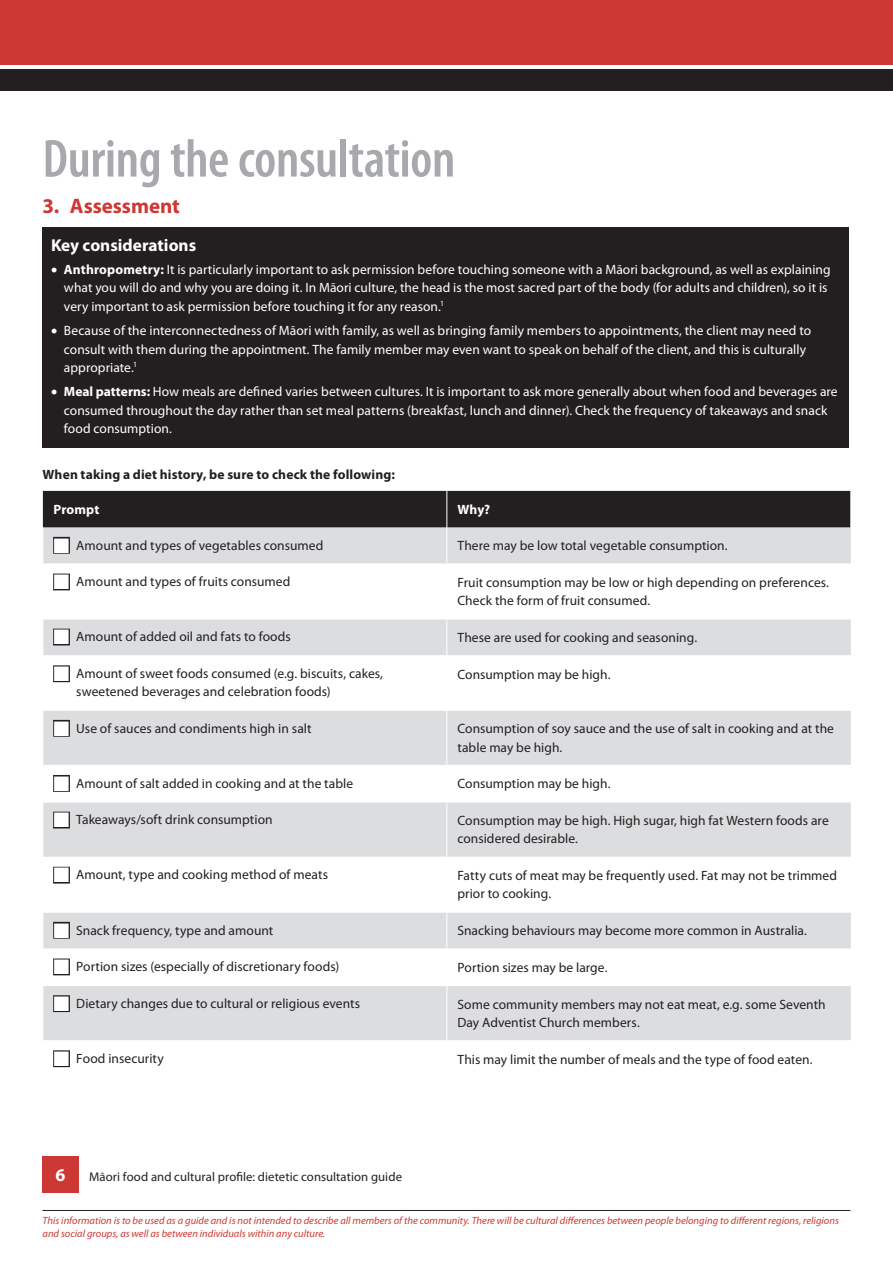
<style>
.page{position:relative;width:893px;height:1263px;background:#fff}
.page>*{position:absolute;margin:0;border:0;box-sizing:border-box;transform-origin:0 0}
.t1{font:600 condensed 54px "Myriad Pro";letter-spacing:-.005em;color:#a8a9ad}
.t2{font:700 21px "Myriad Pro";color:#ce3834}
.t3{font:700 18px "Myriad Pro";color:#fff}
.t4{font:700 17.25px "Myriad Pro";color:#fff}
.t5{font:13.5px/18.3px "Myriad Pro";letter-spacing:.005em;color:#231f20}
.t6{font:13.5px/18.3px "Myriad Pro";letter-spacing:.005em;color:#fff}
.t7{font:700 13.5px "Myriad Pro";letter-spacing:.01em;color:#231f20}
.t8{font:700 13.5px "Myriad Pro";letter-spacing:.01em;color:#fff}
.t9{font:12.75px "Myriad Pro";letter-spacing:.005em;color:#231f20}
.t10{font:italic 10.5px/12.6px "Myriad Pro";color:#ce3834}
.s1{font-weight:700}
.s2{color:#fff}
</style>
<div class="page">
<hr style="left:43px;top:1210px;width:807px;height:1px;background:#231f20">
<div style="left:43px;top:1157px;width:36px;height:36px;background:#ce3834"></div>
<div style="left:0;top:0;width:893px;height:70px;background:#ce3834"></div>
<svg style="left:0;top:65px;width:893px;height:5px;background:#d3d2d2"></svg>
<div style="left:0;top:70px;width:893px;height:21px;background:#231f20"></div>
<div style="left:43px;top:228px;width:806px;height:220px;background:#231f20"></div>
<div style="left:43px;top:491px;width:807px;height:37px;background:#231f20"></div>
<svg style="left:44px;top:528px;width:807px;height:512px;fill:#dcdddf"></svg>
<hr style="left:446px;top:528px;width:1px;height:35px;background:#fff">
<hr style="left:43px;top:563px;width:404px;height:1px;background:#fff">
<hr style="left:447px;top:563px;width:404px;height:1px;background:#fff">
<hr style="left:446px;top:564px;width:1px;height:55px;background:#fff">
<hr style="left:43px;top:619px;width:404px;height:1px;background:#fff">
<hr style="left:447px;top:619px;width:404px;height:1px;background:#fff">
<hr style="left:446px;top:619px;width:1px;height:36px;background:#fff">
<hr style="left:43px;top:655px;width:404px;height:1px;background:#fff">
<hr style="left:447px;top:655px;width:404px;height:1px;background:#fff">
<hr style="left:446px;top:656px;width:1px;height:54px;background:#fff">
<hr style="left:43px;top:710px;width:404px;height:1px;background:#fff">
<hr style="left:447px;top:710px;width:404px;height:1px;background:#fff">
<hr style="left:446px;top:711px;width:1px;height:54px;background:#fff">
<hr style="left:43px;top:765px;width:404px;height:1px;background:#fff">
<hr style="left:447px;top:765px;width:404px;height:1px;background:#fff">
<hr style="left:446px;top:766px;width:1px;height:36px;background:#fff">
<hr style="left:43px;top:802px;width:404px;height:1px;background:#fff">
<hr style="left:447px;top:802px;width:404px;height:1px;background:#fff">
<hr style="left:446px;top:802px;width:1px;height:55px;background:#fff">
<hr style="left:43px;top:857px;width:404px;height:1px;background:#fff">
<hr style="left:447px;top:857px;width:404px;height:1px;background:#fff">
<hr style="left:446px;top:857px;width:1px;height:55px;background:#fff">
<hr style="left:43px;top:912px;width:404px;height:1px;background:#fff">
<hr style="left:447px;top:912px;width:404px;height:1px;background:#fff">
<hr style="left:446px;top:912px;width:1px;height:36px;background:#fff">
<hr style="left:43px;top:948px;width:404px;height:1px;background:#fff">
<hr style="left:447px;top:948px;width:404px;height:1px;background:#fff">
<hr style="left:446px;top:949px;width:1px;height:36px;background:#fff">
<hr style="left:43px;top:985px;width:404px;height:1px;background:#fff">
<hr style="left:447px;top:985px;width:404px;height:1px;background:#fff">
<hr style="left:446px;top:986px;width:1px;height:54px;background:#fff">
<hr style="left:446px;top:491px;width:1px;height:37px;background:#fff">
<div style="left:53px;top:537px;width:17px;height:17px;border:2px solid #231f20"></div>
<div style="left:53px;top:574px;width:17px;height:16px;border:2px solid #231f20"></div>
<div style="left:53px;top:629px;width:17px;height:16px;border:2px solid #231f20"></div>
<div style="left:53px;top:665px;width:17px;height:17px;border:2px solid #231f20"></div>
<div style="left:53px;top:720px;width:17px;height:17px;border:2px solid #231f20"></div>
<div style="left:53px;top:775px;width:17px;height:17px;border:2px solid #231f20"></div>
<div style="left:53px;top:812px;width:17px;height:16px;border:2px solid #231f20"></div>
<div style="left:53px;top:867px;width:17px;height:16px;border:2px solid #231f20"></div>
<div style="left:53px;top:922px;width:17px;height:17px;border:2px solid #231f20"></div>
<div style="left:53px;top:958px;width:17px;height:17px;border:2px solid #231f20"></div>
<div style="left:53px;top:995px;width:17px;height:17px;border:2px solid #231f20"></div>
<div style="left:53px;top:1050px;width:17px;height:17px;border:2px solid #231f20"></div>
<h1 class="t1" style="left:43px;top:125px;width:414px">During the consultation</h1>
<h2 class="t2" style="left:43px;top:193px;width:139px">3. Assessment</h2>
<p class="t4" style="left:51px;top:234px;width:147px">Key considerations</p>
<p class="t6" style="left:64px;top:260px;width:768px;text-indent:-13px">• <span class="s1">Anthropometry:</span> It is particularly important to ask permission before touching someone with a Māori background, as well as explaining what you will do and why you are doing it. In Māori culture, the head is the most sacred part of the body (for adults and children), so it is very important to ask permission before touching it for any reason.<sup>1</sup></p>
<p class="t6" style="left:64px;top:321px;width:749px;text-indent:-13px">• Because of the interconnectedness of Māori with family, as well as bringing family members to appointments, the client may need to consult with them during the appointment. The family member may even want to speak on behalf of the client, and this is culturally appropriate.<sup>1</sup></p>
<p class="t6" style="left:64px;top:382px;width:775px;text-indent:-13px">• <span class="s1">Meal patterns:</span> How meals are defined varies between cultures. It is important to ask more generally about when food and beverages are consumed throughout the day rather than set meal patterns (breakfast, lunch and dinner). Check the frequency of takeaways and snack food consumption.</p>
<p class="t7" style="left:43px;top:466px;width:354px">When taking a diet history, be sure to check the following:</p>
<p class="t8" style="left:54px;top:500px;width:47px">Prompt</p>
<p class="t8" style="left:457px;top:500px;width:34px">Why?</p>
<p class="t5" style="left:54px;top:536px;width:271px"><span class="s2">■</span> Amount and types of vegetables consumed</p>
<p class="t5" style="left:457px;top:536px;width:272px">There may be low total vegetable consumption.</p>
<p class="t5" style="left:54px;top:572px;width:238px"><span class="s2">■</span> Amount and types of fruits consumed</p>
<p class="t5" style="left:457px;top:573px;width:373px">Fruit consumption may be low or high depending on preferences.<br>Check the form of fruit consumed.</p>
<p class="t5" style="left:54px;top:627px;width:239px"><span class="s2">■</span> Amount of added oil and fats to foods</p>
<p class="t5" style="left:457px;top:628px;width:241px">These are used for cooking and seasoning.</p>
<p class="t5" style="left:76px;top:664px;width:308px;text-indent:-23px"><span class="s2">■</span> Amount of sweet foods consumed (e.g. biscuits, cakes, sweetened beverages and celebration foods)</p>
<p class="t5" style="left:457px;top:665px;width:155px">Consumption may be high.</p>
<p class="t5" style="left:54px;top:719px;width:260px"><span class="s2">■</span> Use of sauces and condiments high in salt</p>
<p class="t5" style="left:457px;top:719px;width:378px">Consumption of soy sauce and the use of salt in cooking and at the table may be high.</p>
<p class="t5" style="left:54px;top:774px;width:301px"><span class="s2">■</span> Amount of salt added in cooking and at the table</p>
<p class="t5" style="left:457px;top:774px;width:155px">Consumption may be high.</p>
<p class="t5" style="left:54px;top:810px;width:221px"><span class="s2">■</span> Takeaways/soft drink consumption</p>
<p class="t5" style="left:457px;top:811px;width:373px">Consumption may be high. High sugar, high fat Western foods are considered desirable.</p>
<p class="t5" style="left:54px;top:865px;width:276px"><span class="s2">■</span> Amount, type and cooking method of meats</p>
<p class="t5" style="left:457px;top:866px;width:381px">Fatty cuts of meat may be frequently used. Fat may not be trimmed prior to cooking.</p>
<p class="t5" style="left:54px;top:921px;width:221px"><span class="s2">■</span> Snack frequency, type and amount</p>
<p class="t5" style="left:457px;top:921px;width:351px">Snacking behaviours may become more common in Australia.</p>
<p class="t5" style="left:54px;top:957px;width:287px"><span class="s2">■</span> Portion sizes (especially of discretionary foods)</p>
<p class="t5" style="left:457px;top:958px;width:151px">Portion sizes may be large.</p>
<p class="t5" style="left:54px;top:994px;width:308px"><span class="s2">■</span> Dietary changes due to cultural or religious events</p>
<p class="t5" style="left:457px;top:994px;width:370px">Some community members may not eat meat, e.g. some Seventh<br>Day Adventist Church members.</p>
<p class="t5" style="left:54px;top:1049px;width:112px"><span class="s2">■</span> Food insecurity</p>
<p class="t5" style="left:457px;top:1050px;width:357px">This may limit the number of meals and the type of food eaten.</p>
<h3 class="t3" style="left:56px;top:1163px;width:11px">6</h3>
<p class="t9" style="left:89px;top:1169px;width:314px">Māori food and cultural profile: dietetic consultation guide</p>
<p class="t10" style="left:43px;top:1214px;width:798px">This information is to be used as a guide and is not intended to describe all members of the community. There will be cultural differences between people belonging to different regions, religions and social groups, as well as between individuals within any culture.</p>
</div>
